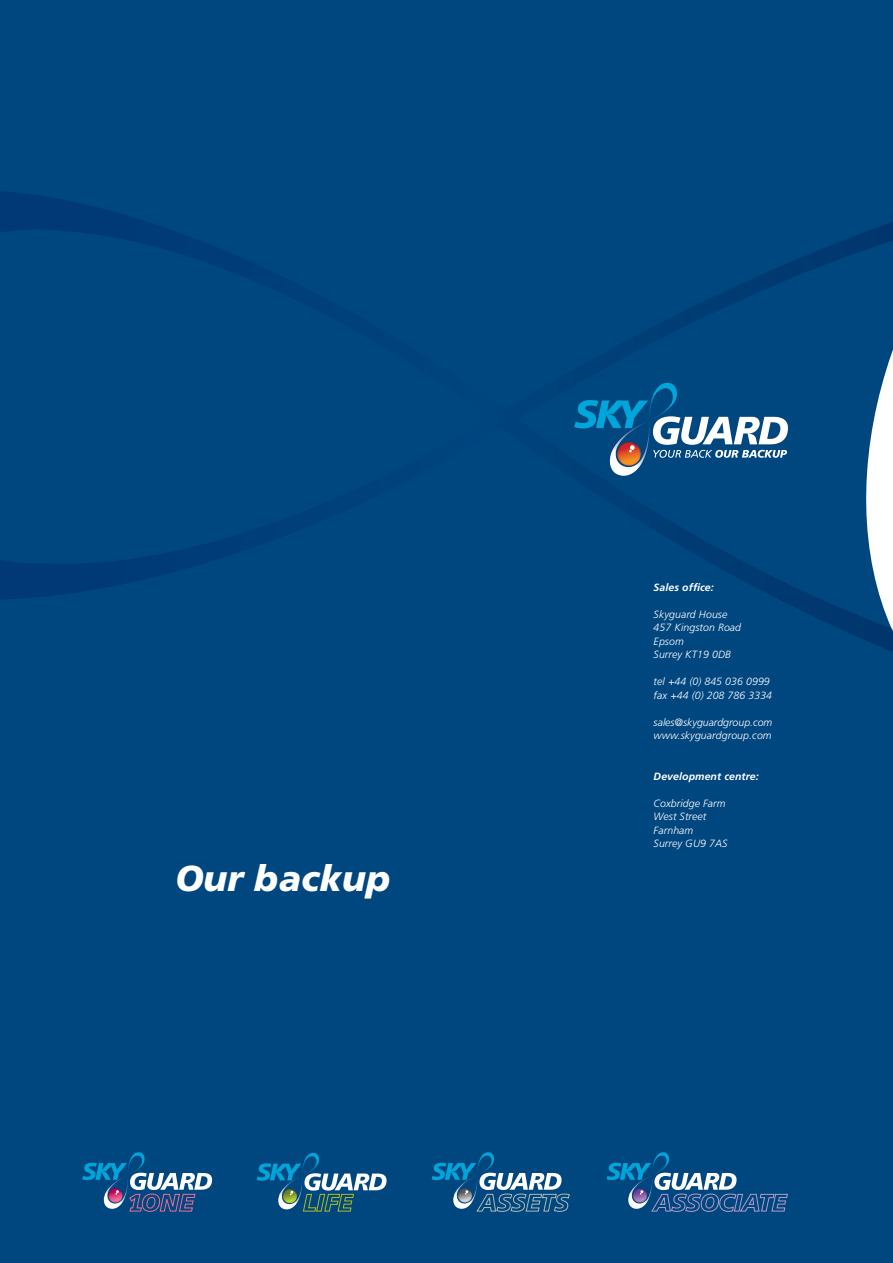
<style>
.page{position:relative;width:893px;height:1263px;background:#00467f}
.page>*{position:absolute;margin:0;border:0;box-sizing:border-box;transform-origin:0 0}
.t1{font:italic 900 36px "Frutiger";letter-spacing:.01em;color:#fff}
.t2{font:italic 300 10.5px/13.5px "Frutiger";letter-spacing:.01em;color:#fff}
.t3{font:italic 700 10.5px "Frutiger";letter-spacing:.01em;color:#fff}
</style>
<div class="page">
<svg style="left:0;top:191px;width:893px;height:461px"></svg>
<svg style="left:431px;top:1152px;width:139px;height:60px"></svg>
<svg style="left:82px;top:1152px;width:130px;height:60px"></svg>
<svg style="left:574px;top:381px;width:214px;height:98px"></svg>
<svg style="left:606px;top:1152px;width:182px;height:60px"></svg>
<svg style="left:256px;top:1152px;width:131px;height:60px"></svg>
<h1 class="t1" style="left:176px;top:857px;width:216px">Our backup</h1>
<p class="t3" style="left:654px;top:581px;width:62px">Sales office:</p>
<p class="t2" style="left:654px;top:607px;width:89px">Skyguard House<br>457 Kingston Road<br>Epsom<br>Surrey KT19 0DB</p>
<p class="t2" style="left:654px;top:675px;width:120px">tel +44 (0) 845 036 0999 fax +44 (0) 208 786 3334</p>
<p class="t2" style="left:654px;top:715px;width:120px">sales@skyguardgroup.com www.skyguardgroup.com</p>
<p class="t3" style="left:654px;top:770px;width:107px">Development centre:</p>
<p class="t2" style="left:654px;top:796px;width:75px">Coxbridge Farm<br>West Street<br>Farnham<br>Surrey GU9 7AS</p>
</div>
